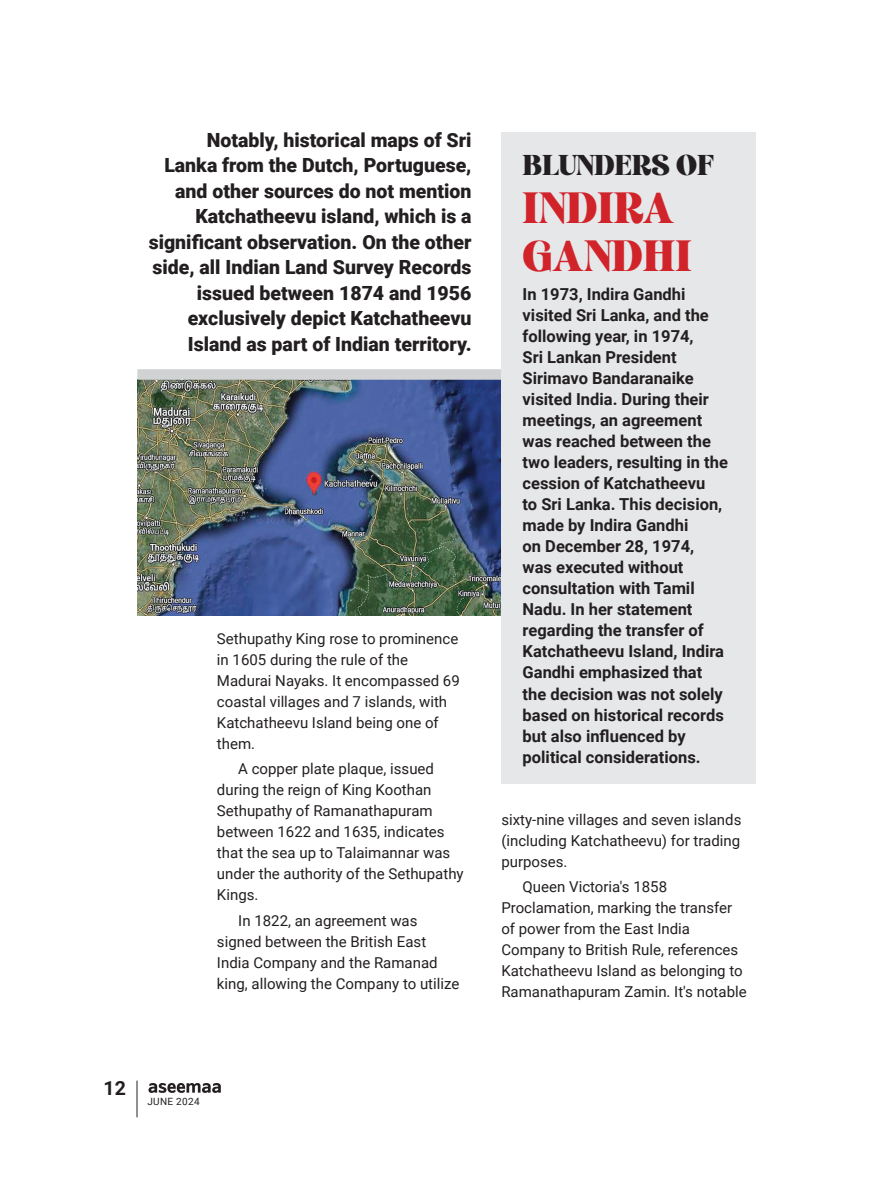
<style>
.page{position:relative;width:885px;height:1183px;background:#fff}
.page>*{position:absolute;margin:0;border:0;box-sizing:border-box;transform-origin:0 0}
.body{font:43.5px/48px "Simplify";color:#d1232a}
.body-2{font:28.5px "Simplify";color:#231f20}
.blurb{font:900 19.5px/25.5px "Roboto";color:#231f20;text-align:right}
.t1{font:700 19.5px "Roboto";color:#231f20}
.body-3{font:700 16.5px/21px "Roboto";color:#231f20}
.body-4{font:15px/21px "Roboto";color:#231f20}
.t2{font:10.05px "Roboto";letter-spacing:.035em;color:#231f20}
</style>
<div class="page">
<hr style="left:137px;top:1080px;width:1px;height:36px;background:#231f20">
<svg style="left:148px;top:1083px;width:73px;height:9px"></svg>
<img style="left:137px;top:379px;width:364px;height:236px">
<div style="left:137px;top:369px;width:364px;height:10px;background:#d1d2d4"></div>
<div style="left:501px;top:132px;width:254px;height:651px;background:#e6e7e9"></div>
<p class="blurb" style="left:149px;top:126px;width:324px">Notably, historical maps of Sri<br>Lanka from the Dutch, Portuguese, and other sources do not mention Katchatheevu island, which is a significant observation. On the other side, all Indian Land Survey Records issued between 1874 and 1956 exclusively depict Katchatheevu Island as part of Indian territory.</p>
<p class="body-4" style="left:217px;top:627px;width:244px">Sethupathy King rose to prominence in 1605 during the rule of the<br>Madurai Nayaks. It encompassed 69 coastal villages and 7 islands, with<br>Katchatheevu Island being one of them.</p>
<p class="body-4" style="left:217px;top:757px;width:248px;text-indent:21px">A copper plate plaque, issued during the reign of King Koothan<br>Sethupathy of Ramanathapuram between 1622 and 1635, indicates that the sea up to Talaimannar was under the authority of the Sethupathy<br>Kings.</p>
<p class="body-4" style="left:217px;top:908px;width:244px;text-indent:21px">In 1822, an agreement was signed between the British East<br>India Company and the Ramanad king, allowing the Company to utilize</p>
<p class="body-2" style="left:522px;top:149px;width:193px">BLUNDERS OF</p>
<p class="body" style="left:522px;top:185px;width:170px">INDIRA<br>GANDHI</p>
<p class="body-3" style="left:522px;top:283px;width:207px">In 1973, Indira Gandhi visited Sri Lanka, and the following year, in 1974,<br>Sri Lankan President<br>Sirimavo Bandaranaike visited India. During their meetings, an agreement was reached between the two leaders, resulting in the cession of Katchatheevu<br>to Sri Lanka. This decision, made by Indira Gandhi<br>on December 28, 1974,<br>was executed without consultation with Tamil<br>Nadu. In her statement regarding the transfer of<br>Katchatheevu Island, Indira<br>Gandhi emphasized that the decision was not solely based on historical records but also influenced by political considerations.</p>
<p class="body-4" style="left:501px;top:808px;width:241px;text-align:justify">sixty-nine villages and seven islands (including Katchatheevu) for trading purposes.</p>
<p class="body-4" style="left:501px;top:875px;width:247px;text-indent:21px">Queen Victoria's 1858<br>Proclamation, marking the transfer of power from the East India<br>Company to British Rule, references<br>Katchatheevu Island as belonging to<br>Ramanathapuram Zamin. It's notable</p>
<h3 class="t1" style="left:104px;top:1074px;width:24px">12</h3>
<p class="t2" style="left:147px;top:1093px;width:54px">JUNE 2024</p>
</div>
